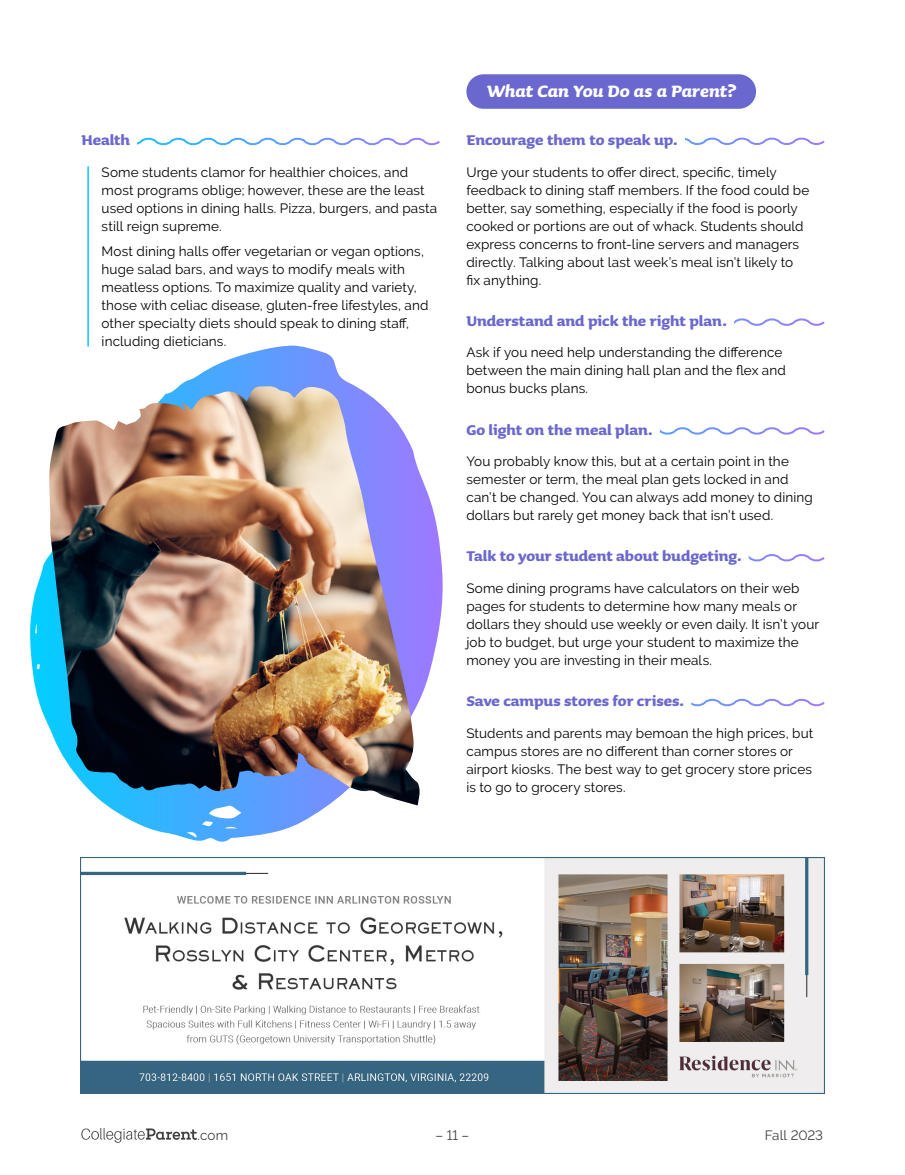
<style>
.page{position:relative;width:905px;height:1175px;background:#fff}
.page>*{position:absolute;margin:0;border:0;box-sizing:border-box;transform-origin:0 0}
.H2___Dining_Head{font:italic 700 21px "Sauna Pro";color:#fff}
.H3___Dining_Options{font:700 18px "Sauna Pro";color:#6a67ce}
.P___Article_Text_Raleway{font:13.5px/18px "Raleway";letter-spacing:.01em;color:#000}
.P___Article_Text_Dining{font:13.5px/18px "Raleway";letter-spacing:.01em;color:#000}
.t1{font:13.5px "Raleway";color:#404040}
</style>
<div class="page">
<svg style="left:30px;top:345px;width:413px;height:497px"></svg>
<img style="left:48px;top:386px;width:371px;height:419px">
<svg style="left:137px;top:137px;width:303px;height:9px"></svg>
<hr style="left:87px;top:167px;width:2px;height:179px;background:#02ceff">
<div style="left:466px;top:74px;width:290px;height:35px;background:#6a67ce;border-radius:17px"></div>
<svg style="left:685px;top:137px;width:140px;height:8px"></svg>
<svg style="left:734px;top:318px;width:91px;height:8px"></svg>
<svg style="left:660px;top:427px;width:165px;height:8px"></svg>
<svg style="left:748px;top:554px;width:77px;height:8px"></svg>
<svg style="left:691px;top:698px;width:134px;height:9px"></svg>
<img style="left:81px;top:857px;width:743px;height:236px">
<svg style="left:81px;top:1128px;width:116px;height:15px"></svg>
<h3 class="H3___Dining_Options" style="left:81px;top:129px;width:50px">Health</h3>
<p class="P___Article_Text_Dining" style="left:102px;top:163px;width:337px">Some students clamor for healthier choices, and most programs oblige; however, these are the least used options in dining halls. Pizza, burgers, and pasta still reign supreme.</p>
<p class="P___Article_Text_Dining" style="left:102px;top:242px;width:328px">Most dining halls offer vegetarian or vegan options, huge salad bars, and ways to modify meals with meatless options. To maximize quality and variety, those with celiac disease, gluten-free lifestyles, and other specialty diets should speak to dining staff, including dieticians.</p>
<h2 class="H2___Dining_Head" style="left:486px;top:79px;width:250px">What Can You Do as a Parent?</h2>
<h3 class="H3___Dining_Options" style="left:466px;top:129px;width:213px">Encourage them to speak up.</h3>
<p class="P___Article_Text_Raleway" style="left:466px;top:163px;width:344px">Urge your students to offer direct, specific, timely feedback to dining staff members. If the food could be better, say something, especially if the food is poorly cooked or portions are out of whack. Students should express concerns to front-line servers and managers directly. Talking about last week’s meal isn’t likely to fix anything.</p>
<h3 class="H3___Dining_Options" style="left:466px;top:310px;width:262px">Understand and pick the right plan.</h3>
<p class="P___Article_Text_Raleway" style="left:466px;top:343px;width:321px">Ask if you need help understanding the difference between the main dining hall plan and the flex and bonus bucks plans.</p>
<h3 class="H3___Dining_Options" style="left:466px;top:419px;width:188px">Go light on the meal plan.</h3>
<p class="P___Article_Text_Raleway" style="left:466px;top:452px;width:348px">You probably know this, but at a certain point in the semester or term, the meal plan gets locked in and can’t be changed. You can always add money to dining dollars but rarely get money back that isn’t used.</p>
<h3 class="H3___Dining_Options" style="left:466px;top:546px;width:277px">Talk to your student about budgeting.</h3>
<p class="P___Article_Text_Raleway" style="left:466px;top:579px;width:354px">Some dining programs have calculators on their web pages for students to determine how many meals or dollars they should use weekly or even daily. It isn’t your job to budget, but urge your student to maximize the money you are investing in their meals.</p>
<h3 class="H3___Dining_Options" style="left:466px;top:690px;width:219px">Save campus stores for crises.</h3>
<p class="P___Article_Text_Raleway" style="left:466px;top:724px;width:348px">Students and parents may bemoan the high prices, but campus stores are no different than corner stores or airport kiosks. The best way to get grocery store prices is to go to grocery stores.</p>
<p class="t1" style="left:198px;top:1127px;width:32px">.com</p>
<p class="t1" style="left:435px;top:1127px;width:35px">– 11 –</p>
<p class="t1" style="left:765px;top:1127px;width:60px">Fall 2023</p>
</div>
